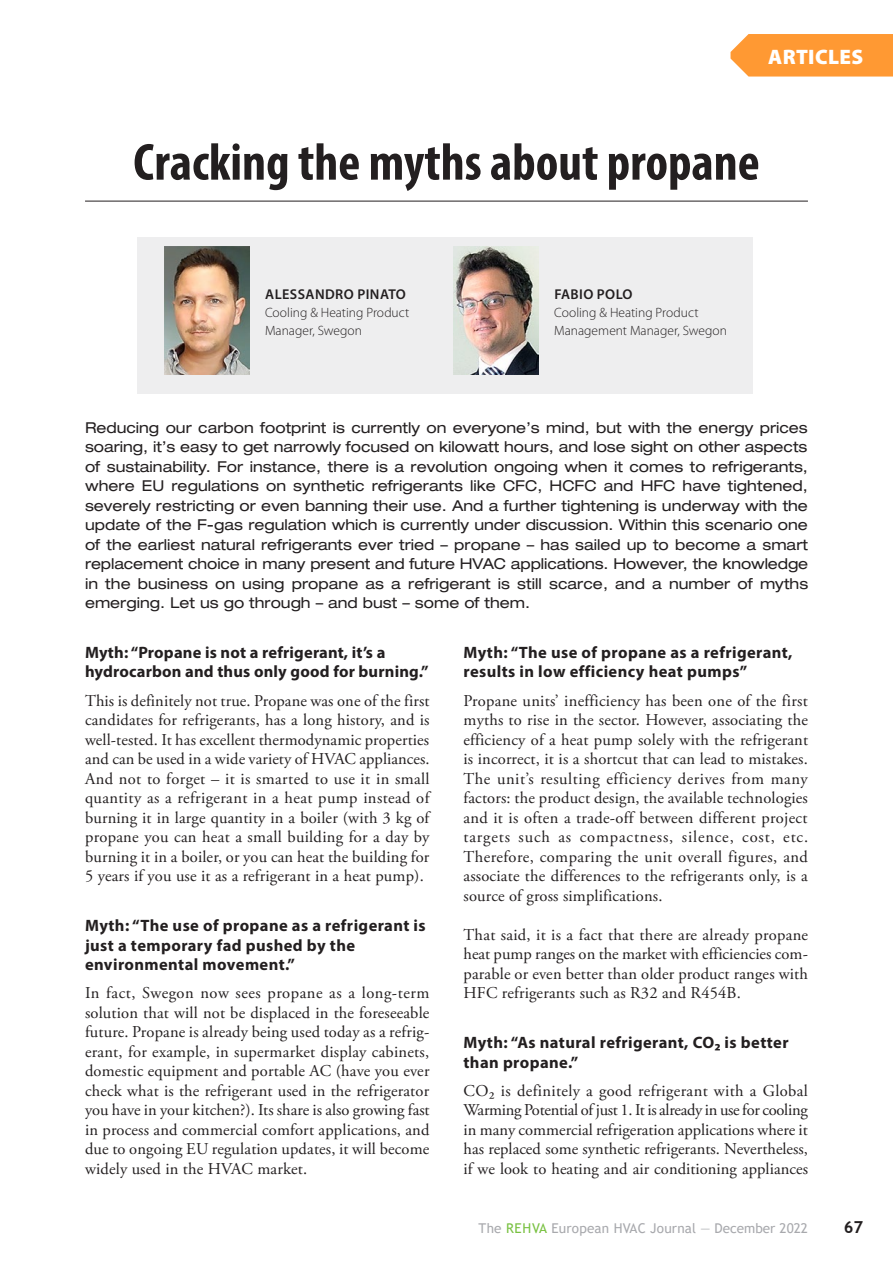
<style>
.page{position:relative;width:893px;height:1263px;background:#fff}
.page>*{position:absolute;margin:0;border:0;box-sizing:border-box;transform-origin:0 0}
.Heading_1{font:700 condensed 52.5px "Myriad Pro";color:#231f20}
.t1{font:900 21px "Myriad Pro";letter-spacing:.02em;color:#fff}
.t2{font:16.5px/19.5px "Adobe Garamond Pro";letter-spacing:.01em;color:#231f20;text-align:justify}
.Heading_2{font:700 16.5px/19.5px "Myriad Pro";letter-spacing:.025em;color:#231f20}
.zPage_Number{font:700 16.5px "Trebuchet MS";color:#231f20}
.Heading_4_keywords_c{font:expanded 15px/19.5px "Helvetica Neue LT Std";color:#231f20;text-align:justify}
.Heading_6{font:600 14.25px "Myriad Pro";letter-spacing:.03em;color:#231f20}
.Heading_5{font:300 13.5px/18px "Myriad Pro";color:#231f20}
.t3{font:13.5px "Trebuchet MS";letter-spacing:.015em;color:#a8a9ad}
.s1{color:#79c142}
</style>
<div class="page">
<div style="left:137px;top:238px;width:616px;height:156px;background:#eeeeef"></div>
<hr style="left:85px;top:201px;width:723px;height:1px;background:#231f20">
<img style="left:164px;top:247px;width:85px;height:127px">
<img style="left:454px;top:247px;width:85px;height:127px">
<svg style="left:730px;top:34px;width:163px;height:43px;background:#ff9f3f"></svg>
<p class="t1" style="left:768px;top:43px;width:96px">ARTICLES</p>
<p class="Heading_1" style="left:133px;top:129px;width:628px">Cracking the myths about propane</p>
<p class="Heading_6" style="left:265px;top:285px;width:142px">ALESSANDRO PINATO</p>
<p class="Heading_5" style="left:265px;top:304px;width:146px">Cooling &amp; Heating Product<br>Manager, Swegon</p>
<p class="Heading_6" style="left:554px;top:285px;width:80px">FABIO POLO</p>
<p class="Heading_5" style="left:554px;top:304px;width:174px">Cooling &amp; Heating Product<br>Management Manager, Swegon</p>
<p class="Heading_4_keywords_c" style="left:85px;top:417px;width:725px">Reducing our carbon footprint is currently on everyone’s mind, but with the energy prices soaring, it’s easy to get narrowly focused on kilowatt hours, and lose sight on other aspects of sustainability. For instance, there is a revolution ongoing when it comes to refrigerants, where EU regulations on synthetic refrigerants like CFC, HCFC and HFC have tightened, severely restricting or even banning their use. And a further tightening is underway with the update of the F-gas regulation which is currently under discussion. Within this scenario one of the earliest natural refrigerants ever tried – propane – has sailed up to become a smart replacement choice in many present and future HVAC applications. However, the knowledge in the business on using propane as a refrigerant is still scarce, and a number of myths emerging. Let us go through – and bust – some of them.</p>
<p class="Heading_2" style="left:85px;top:642px;width:345px">Myth: “Propane is not a refrigerant, it’s a hydrocarbon and thus only good for burning.”</p>
<p class="t2" style="left:85px;top:691px;width:346px">This is definitely not true. Propane was one of the first candidates for refrigerants, has a long history, and is well-tested. It has excellent thermodynamic properties and can be used in a wide variety of HVAC appliances.<br>And not to forget – it is smarted to use it in small quantity as a refrigerant in a heat pump instead of burning it in large quantity in a boiler (with 3 kg of propane you can heat a small building for a day by burning it in a boiler, or you can heat the building for 5 years if you use it as a refrigerant in a heat pump).</p>
<p class="Heading_2" style="left:85px;top:915px;width:342px">Myth: “The use of propane as a refrigerant is just a temporary fad pushed by the environmental movement.”</p>
<p class="t2" style="left:85px;top:984px;width:346px">In fact, Swegon now sees propane as a long-term solution that will not be displaced in the foreseeable future. Propane is already being used today as a refrig&shy;erant, for example, in supermarket display cabinets, domestic equipment and portable AC (have you ever check what is the refrigerant used in the refrigerator you have in your kitchen?). Its share is also growing fast in process and commercial comfort applications, and due to ongoing EU regulation updates, it will become widely used in the HVAC market.</p>
<p class="Heading_2" style="left:463px;top:642px;width:330px">Myth: “The use of propane as a refrigerant, results in low efficiency heat pumps”</p>
<p class="t2" style="left:463px;top:691px;width:346px">Propane units’ inefficiency has been one of the first myths to rise in the sector. However, associating the efficiency of a heat pump solely with the refrigerant is incorrect, it is a shortcut that can lead to mistakes.<br>The unit’s resulting efficiency derives from many factors: the product design, the available technologies and it is often a trade-off between different project targets such as compactness, silence, cost, etc.<br>Therefore, comparing the unit overall figures, and associate the differences to the refrigerants only, is a source of gross simplifications.</p>
<p class="t2" style="left:463px;top:925px;width:346px">That said, it is a fact that there are already propane heat pump ranges on the market with efficiencies com&shy;parable or even better than older product ranges with HFC refrigerants such as R32 and R454B.</p>
<p class="Heading_2" style="left:463px;top:1032px;width:327px">Myth: “As natural refrigerant, CO₂ is better than propane.”</p>
<p class="t2" style="left:463px;top:1081px;width:346px">CO₂ is definitely a good refrigerant with a Global Warming Potential of just 1. It is already in use for cooling in many commercial refrigeration applications where it has replaced some synthetic refrigerants. Nevertheless, if we look to heating and air conditioning appliances</p>
<p class="t3" style="left:479px;top:1220px;width:331px">The <span class="s1">REHVA</span> European HVAC Journal — December 2022</p>
<p class="zPage_Number" style="left:844px;top:1217px;width:21px">67</p>
</div>
